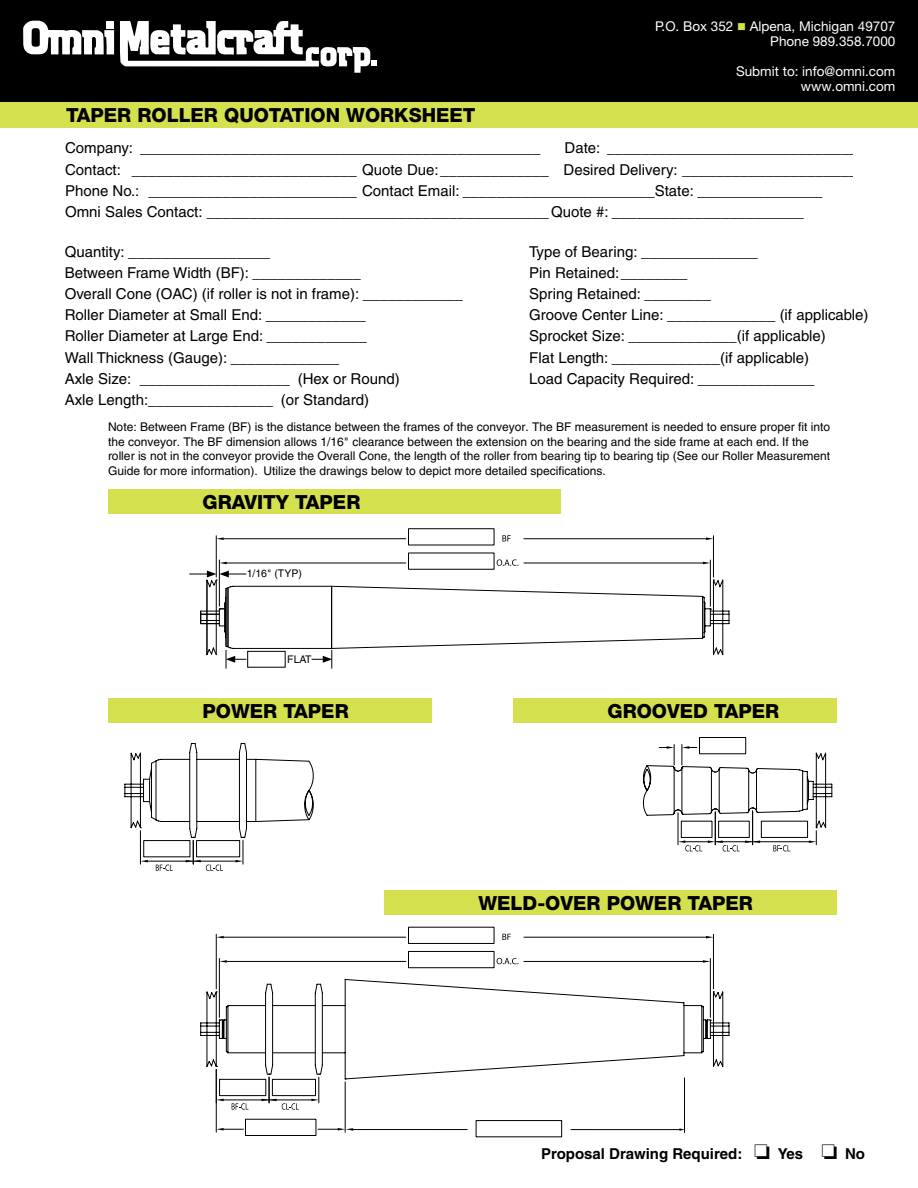
<style>
.page{position:relative;width:918px;height:1188px;background:#fff}
.page>*{position:absolute;margin:0;border:0;box-sizing:border-box;transform-origin:0 0}
.t1{font:800 19.5px "Helvetica Neue";color:#000}
.t2{font:15px/21.3px "Helvetica";color:#000}
.t3{font:700 15px "Helvetica";color:#000}
.t4{font:13.5px/15px "Helvetica Neue";color:#fff;text-align:right}
.t5{font:12px/14.4px "Helvetica";color:#000}
.t6{font:10.5px "Helvetica";color:#000}
.s1{color:#d5e04e}
.s2{font-family:"Helvetica Neue"}
</style>
<div class="page">
<div style="left:0;top:0;width:918px;height:125px;background:#000"></div>
<div style="left:0;top:102px;width:918px;height:26px;background:#d5e04e"></div>
<svg style="left:23px;top:21px;width:91px;height:34px"></svg>
<svg style="left:120px;top:21px;width:257px;height:52px"></svg>
<div style="left:108px;top:490px;width:453px;height:24px;background:#d5e04e"></div>
<div style="left:384px;top:890px;width:453px;height:25px;background:#d5e04e"></div>
<svg style="left:643px;top:737px;width:189px;height:115px"></svg>
<svg style="left:206px;top:933px;width:523px;height:134px"></svg>
<hr style="left:216px;top:934px;width:1px;height:55px;background:#000">
<hr style="left:713px;top:934px;width:1px;height:55px;background:#000">
<hr style="left:524px;top:937px;width:182px;height:1px;background:#000">
<svg style="left:706px;top:936px;width:7px;height:2px"></svg>
<hr style="left:710px;top:958px;width:1px;height:59px;background:#000">
<hr style="left:524px;top:961px;width:179px;height:1px;background:#000">
<svg style="left:703px;top:960px;width:7px;height:3px"></svg>
<hr style="left:224px;top:1099px;width:38px;height:1px;background:#000">
<svg style="left:217px;top:1099px;width:7px;height:2px"></svg>
<svg style="left:219px;top:933px;width:46px;height:163px"></svg>
<hr style="left:216px;top:1069px;width:1px;height:63px;background:#000">
<svg style="left:216px;top:1128px;width:27px;height:2px"></svg>
<svg style="left:265px;top:926px;width:420px;height:207px"></svg>
<svg style="left:679px;top:1128px;width:6px;height:3px"></svg>
<svg style="left:318px;top:1120px;width:245px;height:18px"></svg>
<svg style="left:124px;top:743px;width:190px;height:128px"></svg>
<div style="left:108px;top:698px;width:324px;height:24px;background:#d5e04e"></div>
<div style="left:513px;top:698px;width:324px;height:24px;background:#d5e04e"></div>
<svg style="left:189px;top:529px;width:540px;height:140px"></svg>
<div style="left:248px;top:651px;width:37px;height:16px;background:#fff"></div>
<div style="left:247px;top:651px;width:38px;height:16px;border:1px solid #000"></div>
<h1 class="t1" style="left:66px;top:103px;width:411px">TAPER ROLLER QUOTATION WORKSHEET</h1>
<p class="t4" style="left:655px;top:18px;width:242px">P.O. Box 352 <span class="s1">■</span> Alpena, Michigan 49707<br>Phone 989.358.7000</p>
<p class="t4" style="left:736px;top:63px;width:161px">Submit to: info@omni.com www.omni.com</p>
<p class="t2" style="left:65px;top:137px;width:477px">Company: ________________________________________________</p>
<p class="t2" style="left:65px;top:137px;width:794px;text-indent:500px">Date: ______________________________ Contact: ___________________________ Quote Due:_____________ Desired Delivery: _____________________ Phone No.: _________________________ Contact Email: _______________________State: _______________ Omni Sales Contact: _________________________________________ Quote #: _______________________</p>
<p class="t2" style="left:65px;top:241px;width:399px">Quantity: _________________<br>Between Frame Width (BF): _____________<br>Overall Cone (OAC) (if roller is not in frame): ____________ Roller Diameter at Small End: ____________<br>Roller Diameter at Large End: ____________<br>Wall Thickness (Gauge): _____________<br>Axle Size: __________________ (Hex or Round)<br>Axle Length:_______________ (or Standard)</p>
<p class="t2" style="left:529px;top:241px;width:341px">Type of Bearing: ______________<br>Pin Retained:________<br>Spring Retained: ________<br>Groove Center Line: _____________ (if applicable)<br>Sprocket Size: _____________(if applicable)<br>Flat Length: _____________(if applicable)<br>Load Capacity Required: ______________</p>
<p class="t5" style="left:108px;top:420px;width:724px">Note: Between Frame (BF) is the distance between the frames of the conveyor. The BF measurement is needed to ensure proper fit into the conveyor. The BF dimension allows 1/16<span class="s2">"</span> clearance between the extension on the bearing and the side frame at each end. If the roller is not in the conveyor provide the Overall Cone, the length of the roller from bearing tip to bearing tip (See our Roller Measurement Guide for more information). Utilize the drawings below to depict more detailed specifications.</p>
<h1 class="t1" style="left:202px;top:491px;width:159px">GRAVITY TAPER</h1>
<p class="t6" style="left:247px;top:567px;width:57px">1/16<span class="s2">"</span> (TYP)</p>
<p class="t6" style="left:287px;top:653px;width:26px">FLAT</p>
<h1 class="t1" style="left:202px;top:699px;width:148px">POWER TAPER</h1>
<h1 class="t1" style="left:608px;top:699px;width:173px">GROOVED TAPER</h1>
<h1 class="t1" style="left:478px;top:891px;width:276px">WELD-OVER POWER TAPER</h1>
<p class="t3" style="left:541px;top:1144px;width:325px">Proposal Drawing Required: ❏ Yes ❏ No</p>
</div>
